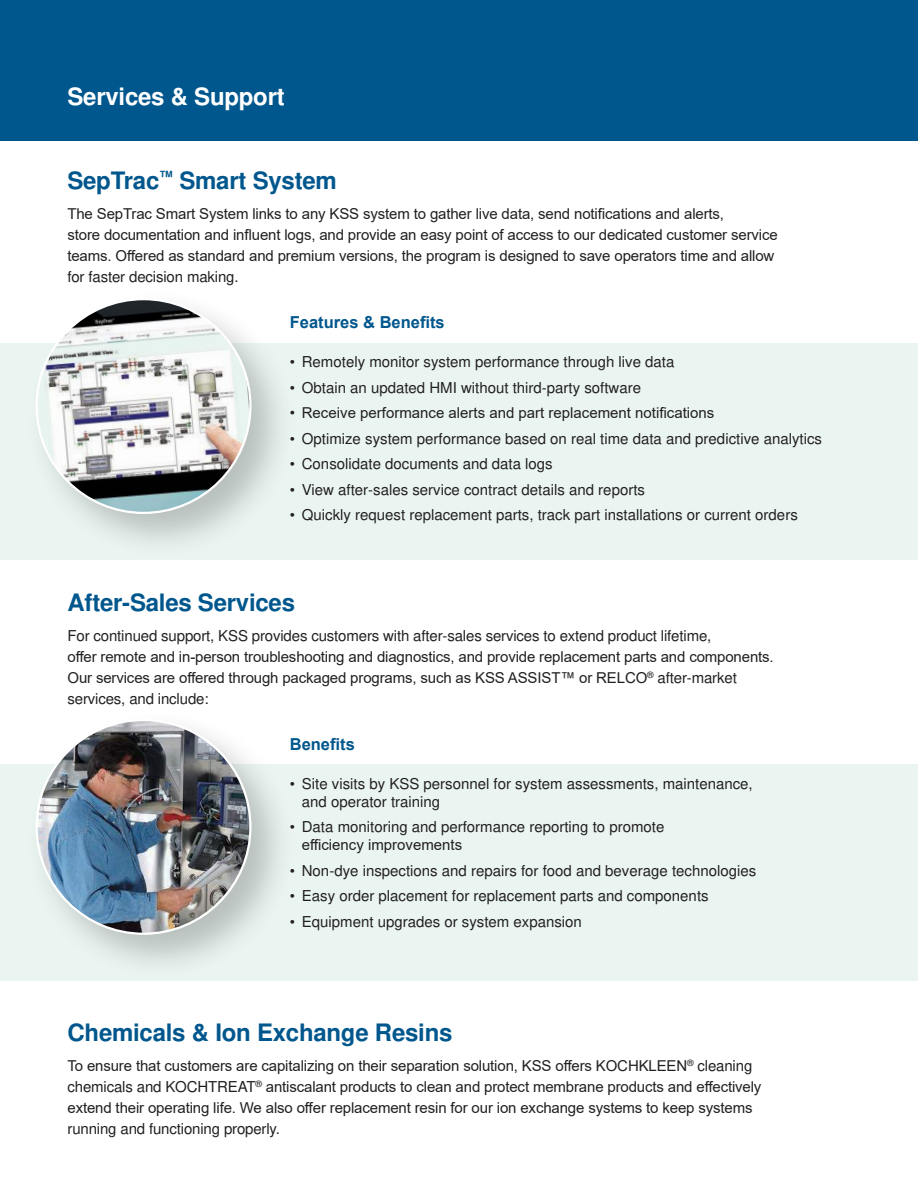
<style>
.page{position:relative;width:918px;height:1188px;background:#fff}
.page>*{position:absolute;margin:0;border:0;box-sizing:border-box;transform-origin:0 0}
.t1{font:700 24px "Arial";letter-spacing:-.01em;color:#00578d}
.t2{font:700 24px "Arial";letter-spacing:-.01em;color:#fff}
.t3{font:700 16.5px "Arial";color:#00578d}
.t4{font:15px/21px "Arial";letter-spacing:-.01em;color:#221f1f}
</style>
<div class="page">
<div style="left:0;top:0;width:918px;height:141px;background:#00578d"></div>
<hr style="left:0;top:228px;width:1px;height:178px;background:#f4f3f9">
<hr style="left:0;top:479px;width:1px;height:178px;background:#f4f3f9">
<hr style="left:0;top:729px;width:1px;height:178px;background:#f4f3f9">
<hr style="left:0;top:980px;width:1px;height:208px;background:#f4f3f9">
<div style="left:0;top:764px;width:918px;height:216px;background:#eaf5f1"></div>
<div style="left:0;top:343px;width:918px;height:216px;background:#eaf5f1"></div>
<div style="left:24px;top:708px;width:275px;height:274px;background:#221f1f;opacity:.25"></div>
<img style="left:37px;top:720px;width:213px;height:214px;border-radius:107px">
<div style="left:24px;top:287px;width:275px;height:274px;background:#221f1f;opacity:.25"></div>
<img style="left:37px;top:299px;width:213px;height:214px;border-radius:107px">
<h1 class="t2" style="left:68px;top:87px;width:219px">Services &amp; Support</h1>
<h1 class="t1" style="left:67px;top:172px;width:271px">SepTrac<sup>™</sup> Smart System</h1>
<p class="t4" style="left:67px;top:204px;width:712px">The SepTrac Smart System links to any KSS system to gather live data, send noti昀椀cations and alerts,<br>store documentation and in昀氀uent logs, and provide an easy point of access to our dedicated customer service teams. O昀昀ered as standard and premium versions, the program is designed to save operators time and allow for faster decision making.</p>
<p class="t3" style="left:290px;top:311px;width:156px">Features &amp; Bene昀椀ts</p>
<p class="t4" style="left:290px;top:353px;width:386px">• Remotely monitor system performance through live data</p>
<p class="t4" style="left:290px;top:378px;width:353px">• Obtain an updated HMI without third-party software</p>
<p class="t4" style="left:290px;top:402px;width:426px">• Receive performance alerts and part replacement noti昀椀cations</p>
<p class="t4" style="left:290px;top:429px;width:534px">• Optimize system performance based on real time data and predictive analytics</p>
<p class="t4" style="left:290px;top:455px;width:264px">• Consolidate documents and data logs</p>
<p class="t4" style="left:290px;top:480px;width:357px">• View after-sales service contract details and reports</p>
<p class="t4" style="left:290px;top:506px;width:510px">• Quickly request replacement parts, track part installations or current orders</p>
<h1 class="t1" style="left:68px;top:593px;width:229px">After-Sales Services</h1>
<p class="t4" style="left:68px;top:626px;width:708px">For continued support, KSS provides customers with after-sales services to extend product lifetime,<br>o昀昀er remote and in-person troubleshooting and diagnostics, and provide replacement parts and components.<br>Our services are o昀昀ered through packaged programs, such as KSS ASSIST™ or RELCO<sup>®</sup> after-market services, and include:</p>
<p class="t3" style="left:290px;top:732px;width:67px">Bene昀椀ts</p>
<p class="t4" style="left:302px;top:776px;width:453px;line-height:18px;text-indent:-12px">• Site visits by KSS personnel for system assessments, maintenance, and operator training</p>
<p class="t4" style="left:302px;top:819px;width:364px;line-height:18px;text-indent:-12px">• Data monitoring and performance reporting to promote e昀케ciency improvements</p>
<p class="t4" style="left:290px;top:861px;width:468px">• Non-dye inspections and repairs for food and beverage technologies</p>
<p class="t4" style="left:290px;top:887px;width:420px">• Easy order placement for replacement parts and components</p>
<p class="t4" style="left:290px;top:912px;width:294px">• Equipment upgrades or system expansion</p>
<h1 class="t1" style="left:68px;top:1023px;width:386px">Chemicals &amp; Ion Exchange Resins</h1>
<p class="t4" style="left:68px;top:1055px;width:695px">To ensure that customers are capitalizing on their separation solution, KSS o昀昀ers KOCHKLEEN<sup>®</sup> cleaning chemicals and KOCHTREAT<sup>®</sup> antiscalant products to clean and protect membrane products and e昀昀ectively extend their operating life. We also o昀昀er replacement resin for our ion exchange systems to keep systems running and functioning properly.</p>
</div>
